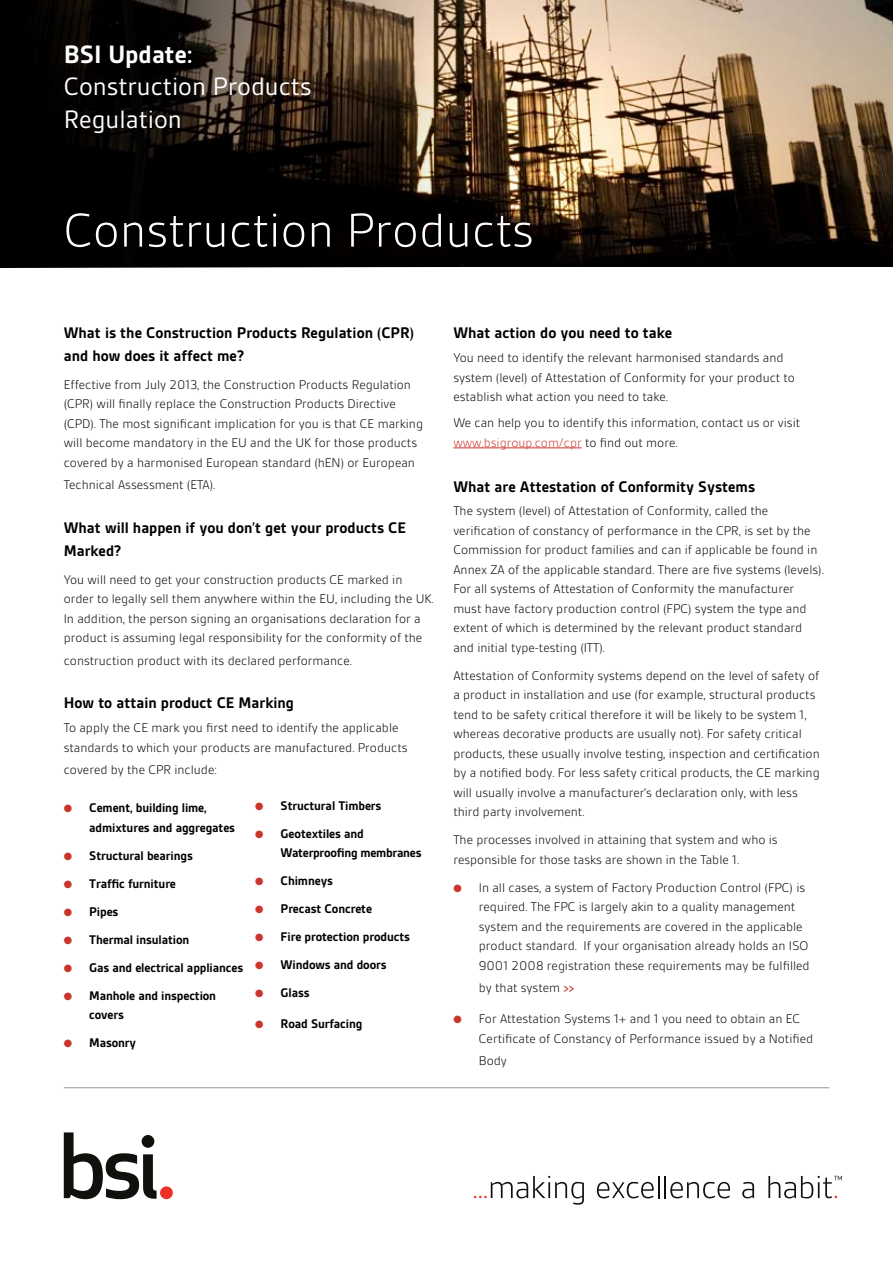
<style>
.page{position:relative;width:893px;height:1263px;background:#fff}
.page>*{position:absolute;margin:0;border:0;box-sizing:border-box;transform-origin:0 0}
.t1{font:300 51px "BSI Gesta";color:#fff}
.t2{font:27px/32.4px "BSI Gesta";color:#fff}
.t3{font:700 27px "BSI Gesta";color:#fff}
.t4{font:700 16.5px/22.5px "BSI Gesta";color:#000}
.t5{font:300 13.5px/19.5px "BSI Gesta";color:#000}
.t6{font:700 13.5px/19.5px "BSI Gesta";letter-spacing:-.01em;color:#000}
.s1{color:#ca352c}
.s2{font-weight:500;color:#ca352c}
</style>
<div class="page">
<svg style="left:64px;top:1132px;width:93px;height:67px"></svg>
<div style="left:160px;top:1186px;width:13px;height:13px;background:#ee3124;border-radius:50%"></div>
<svg style="left:474px;top:1176px;width:110px;height:29px"></svg>
<svg style="left:597px;top:1182px;width:57px;height:16px"></svg>
<hr style="left:658px;top:1176px;width:2px;height:22px;background:#0f110c">
<svg style="left:665px;top:1176px;width:65px;height:22px"></svg>
<svg style="left:742px;top:1182px;width:12px;height:16px"></svg>
<svg style="left:768px;top:1176px;width:74px;height:22px"></svg>
<hr style="left:64px;top:1087px;width:765px;height:1px;background:#939598">
<img style="left:737px;top:0;width:156px;height:267px">
<hr style="left:453px;top:447px;width:129px;height:1px;background:#ca352c">
<img style="left:0;top:0;width:737px;height:268px">
<div style="left:65px;top:212px;width:479px;height:48px;background:#000"></div>
<h2 class="t3" style="left:64px;top:40px;width:131px">BSI Update:</h2>
<h2 class="t2" style="left:64px;top:70px;width:249px">Construction Products<br>Regulation</h2>
<h1 class="t1" style="left:64px;top:204px;width:471px">Construction Products</h1>
<p class="t4" style="left:64px;top:322px;width:352px">What is the Construction Products Regulation (CPR) and how does it affect me?</p>
<p class="t5" style="left:64px;top:375px;width:361px">Effective from July 2013, the Construction Products Regulation (CPR) will finally replace the Construction Products Directive (CPD). The most significant implication for you is that CE marking will become mandatory in the EU and the UK for those products covered by a harmonised European standard (hEN) or European</p>
<p class="t5" style="left:64px;top:475px;width:153px">Technical Assessment (ETA).</p>
<p class="t4" style="left:64px;top:517px;width:344px">What will happen if you don’t get your products CE<br>Marked?</p>
<p class="t5" style="left:64px;top:570px;width:372px">You will need to get your construction products CE marked in order to legally sell them anywhere within the EU, including the UK.<br>In addition, the person signing an organisations declaration for a product is assuming legal responsibility for the conformity of the</p>
<p class="t5" style="left:64px;top:651px;width:290px">construction product with its declared performance.</p>
<p class="t4" style="left:64px;top:692px;width:232px">How to attain product CE Marking</p>
<p class="t5" style="left:64px;top:718px;width:345px">To apply the CE mark you first need to identify the applicable standards to which your products are manufactured. Products</p>
<p class="t5" style="left:64px;top:760px;width:154px">covered by the CPR include:</p>
<p class="t6" style="left:89px;top:798px;width:147px;text-indent:-26px"><span class="s1">●</span> Cement, building lime, admixtures and aggregates</p>
<p class="t6" style="left:64px;top:846px;width:130px"><span class="s1">●</span> Structural bearings</p>
<p class="t6" style="left:64px;top:874px;width:114px"><span class="s1">●</span> Traffic furniture</p>
<p class="t6" style="left:64px;top:902px;width:56px"><span class="s1">●</span> Pipes</p>
<p class="t6" style="left:64px;top:930px;width:127px"><span class="s1">●</span> Thermal insulation</p>
<p class="t6" style="left:64px;top:958px;width:181px"><span class="s1">●</span> Gas and electrical appliances</p>
<p class="t6" style="left:89px;top:986px;width:128px;text-indent:-26px"><span class="s1">●</span> Manhole and inspection covers</p>
<p class="t6" style="left:64px;top:1033px;width:74px"><span class="s1">●</span> Masonry</p>
<p class="t6" style="left:255px;top:795px;width:128px"><span class="s1">●</span> Structural Timbers</p>
<p class="t6" style="left:281px;top:823px;width:142px;text-indent:-26px"><span class="s1">●</span> Geotextiles and<br>Waterproofing membranes</p>
<p class="t6" style="left:255px;top:871px;width:79px"><span class="s1">●</span> Chimneys</p>
<p class="t6" style="left:255px;top:899px;width:118px"><span class="s1">●</span> Precast Concrete</p>
<p class="t6" style="left:255px;top:927px;width:156px"><span class="s1">●</span> Fire protection products</p>
<p class="t6" style="left:255px;top:955px;width:133px"><span class="s1">●</span> Windows and doors</p>
<p class="t6" style="left:255px;top:983px;width:56px"><span class="s1">●</span> Glass</p>
<p class="t6" style="left:255px;top:1014px;width:109px"><span class="s1">●</span> Road Surfacing</p>
<p class="t4" style="left:453px;top:322px;width:220px">What action do you need to take</p>
<p class="t5" style="left:453px;top:348px;width:343px">You need to identify the relevant harmonised standards and system (level) of Attestation of Conformity for your product to establish what action you need to take.</p>
<p class="t5" style="left:453px;top:413px;width:348px">We can help you to identify this information, contact us or visit <span class="s1">www.bsigroup.com/cpr</span> to find out more.</p>
<p class="t4" style="left:453px;top:475px;width:303px">What are Attestation of Conformity Systems</p>
<p class="t5" style="left:453px;top:501px;width:372px">The system (level) of Attestation of Conformity, called the verification of constancy of performance in the CPR, is set by the Commission for product families and can if applicable be found in Annex ZA of the applicable standard. There are five systems (levels).<br>For all systems of Attestation of Conformity the manufacturer must have factory production control (FPC) system the type and extent of which is determined by the relevant product standard and initial type-testing (ITT).</p>
<p class="t5" style="left:453px;top:666px;width:368px">Attestation of Conformity systems depend on the level of safety of a product in installation and use (for example, structural products tend to be safety critical therefore it will be likely to be system 1, whereas decorative products are usually not). For safety critical products, these usually involve testing, inspection and certification by a notified body. For less safety critical products, the CE marking will usually involve a manufacturer’s declaration only, with less third party involvement.</p>
<p class="t5" style="left:453px;top:830px;width:326px">The processes involved in attaining that system and who is responsible for those tasks are shown in the Table 1.</p>
<p class="t5" style="left:479px;top:878px;width:332px;text-indent:-26px"><span class="s1">●</span> In all cases, a system of Factory Production Control (FPC) is required. The FPC is largely akin to a quality management system and the requirements are covered in the applicable product standard. If your organisation already holds an ISO 9001 2008 registration these requirements may be fulfilled</p>
<p class="t5" style="left:479px;top:978px;width:97px">by that system <span class="s2">&gt;&gt;</span></p>
<p class="t5" style="left:479px;top:1009px;width:336px;text-indent:-26px"><span class="s1">●</span> For Attestation Systems 1+ and 1 you need to obtain an EC<br>Certificate of Constancy of Performance issued by a Notified</p>
<p class="t5" style="left:479px;top:1051px;width:29px">Body</p>
</div>
